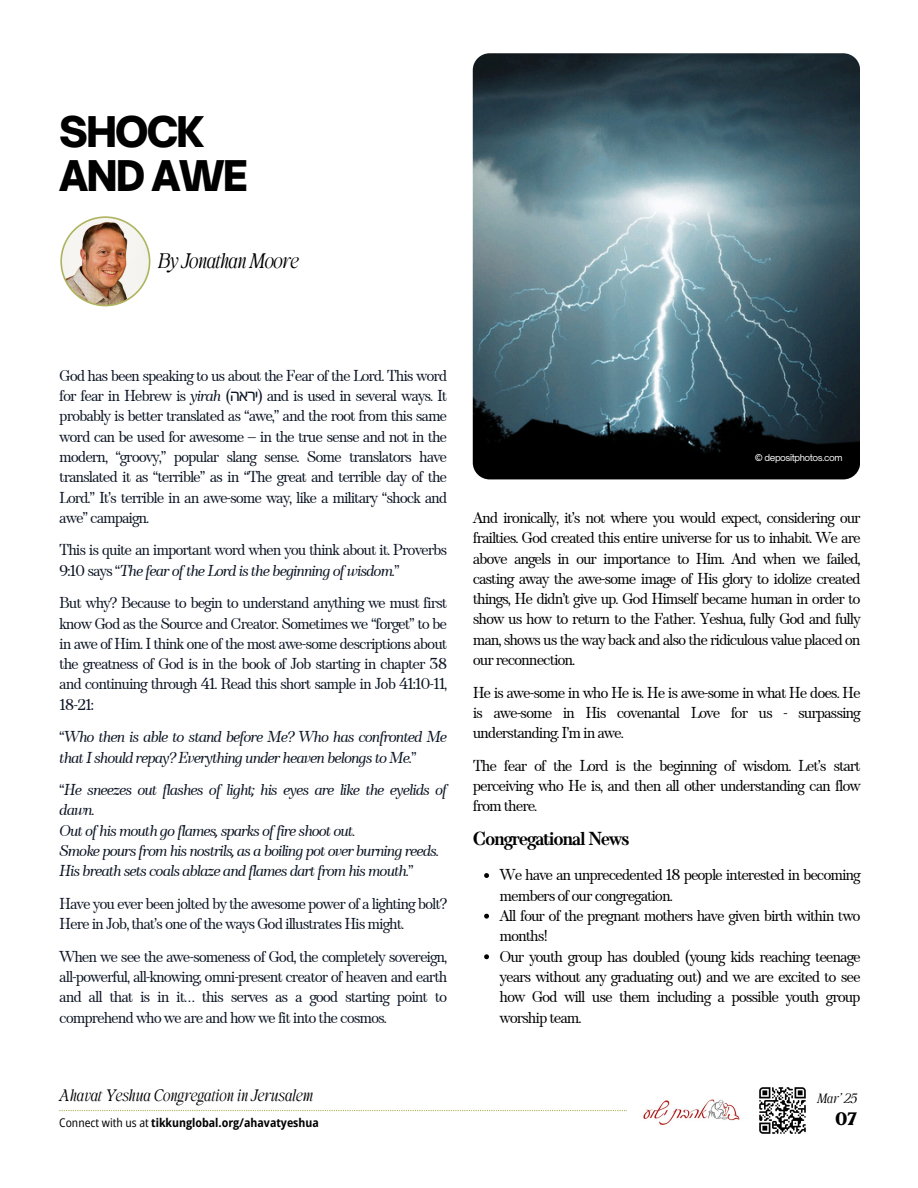
<style>
.page{position:relative;width:918px;height:1188px;background:#fff}
.page>*{position:absolute;margin:0;border:0;box-sizing:border-box;transform-origin:0 0}
.t1{font:900 40.5px/43.8px "Open Sauce One";letter-spacing:-.05em;color:#000}
.t2{font:21px "Behind The Nineties It";letter-spacing:-.02em;color:#000}
.t3{font:700 18.75px "TT Barrels";letter-spacing:-.07em;color:#000}
.t4{font:18px "Behind The Nineties Bd";color:#000}
.t5{font:16.5px "Behind The Nineties It";color:#000}
.t6{font:15.75px/20.2px "TT Barrels";letter-spacing:-.07em;color:#0c1524;text-align:justify}
.t7{font:15.75px/20.2px "TT Barrels";letter-spacing:-.07em;color:#000;text-align:justify}
.t8{font:italic 15.75px/20.2px "TT Barrels";letter-spacing:-.07em;color:#0c1524}
.t9{font:13.5px "Behind The Nineties It";color:#000}
.t10{font:700 semi-condensed 12px "Open Sans";color:#000}
.t11{font:9px "Open Sauce One";letter-spacing:-.05em;color:#fff}
.s1{font-style:italic}
.s2{font-family:"Noto Sans Hebrew"}
.s3{font-style:normal}
.s4{font-weight:400}
</style>
<div class="page">
<svg style="left:59px;top:1110px;width:568px;height:1px"></svg>
<img style="left:643px;top:1099px;width:97px;height:26px">
<img style="left:759px;top:1087px;width:47px;height:47px">
<img style="left:60px;top:216px;width:90px;height:90px">
<svg style="left:484px;top:873px;width:5px;height:5px"></svg>
<svg style="left:484px;top:914px;width:5px;height:5px"></svg>
<svg style="left:484px;top:954px;width:5px;height:5px"></svg>
<img style="left:473px;top:53px;width:387px;height:426px">
<p class="t1" style="left:59px;top:110px;width:190px">SHOCK<br>AND AWE</p>
<h1 class="t2" style="left:158px;top:249px;width:142px">By Jonathan Moore</h1>
<p class="t6" style="left:59px;top:366px;width:390px">God has been speaking to us about the Fear of the Lord. This word for fear in Hebrew is <span class="s1">yirah</span> ( <span class="s2">יראה</span> ( and is used in several ways. It probably is better translated as “awe,” and the root from this same word can be used for awesome – in the true sense and not in the modern, “groovy,” popular slang sense. Some translators have translated it as “terrible” as in “The great and terrible day of the Lord.” It’s terrible in an awe-some way, like a military “shock and awe” campaign.</p>
<p class="t6" style="left:59px;top:541px;width:390px">This is quite an important word when you think about it. Proverbs<br>9:10 says “<span class="s1">The fear of the Lord is the beginning of wisdom.</span>”</p>
<p class="t6" style="left:59px;top:594px;width:390px">But why? Because to begin to understand anything we must first know God as the Source and Creator. Sometimes we “forget” to be in awe of Him. I think one of the most awe-some descriptions about the greatness of God is in the book of Job starting in chapter 38 and continuing through 41. Read this short sample in Job 41:10-11, 18-21:</p>
<h4 class="t8" style="left:59px;top:728px;width:390px"><span class="s3">“</span>Who then is able to stand before Me? Who has confronted Me that I should repay? Everything under heaven belongs to Me.<span class="s3">”</span></h4>
<h4 class="t8" style="left:59px;top:781px;width:390px"><span class="s3">“</span>He sneezes out flashes of light; his eyes are like the eyelids of dawn.<br>Out of his mouth go flames, sparks of fire shoot out.<br>Smoke pours from his nostrils, as a boiling pot over burning reeds.<br>His breath sets coals ablaze and flames dart from his mouth.<span class="s3">”</span></h4>
<h4 class="t6" style="left:59px;top:894px;width:390px">Have you ever been jolted by the awesome power of a lighting bolt?<br>Here in Job, that’s one of the ways God illustrates His might.</h4>
<h3 class="t6" style="left:59px;top:947px;width:390px">When we see the awe-someness of God, the completely sovereign, all-powerful, all-knowing, omni-present creator of heaven and earth and all that is in it… this serves as a good starting point to comprehend who we are and how we fit into the cosmos.</h3>
<h6 class="t11" style="left:755px;top:452px;width:89px">© depositphotos.com</h6>
<h2 class="t7" style="left:473px;top:508px;width:390px">And ironically, it’s not where you would expect, considering our frailties. God created this entire universe for us to inhabit. We are above angels in our importance to Him. And when we failed, casting away the awe-some image of His glory to idolize created things, He didn’t give up. God Himself became human in order to show us how to return to the Father. Yeshua, fully God and fully man, shows us the way back and also the ridiculous value placed on our reconnection.</h2>
<h4 class="t7" style="left:473px;top:683px;width:390px">He is awe-some in who He is. He is awe-some in what He does. He is awe-some in His covenantal Love for us - surpassing understanding. I’m in awe.</h4>
<h4 class="t7" style="left:473px;top:756px;width:390px">The fear of the Lord is the beginning of wisdom. Let’s start perceiving who He is, and then all other understanding can flow from there.</h4>
<h4 class="t3" style="left:473px;top:828px;width:159px">Congregational News</h4>
<h4 class="t7" style="left:500px;top:866px;width:363px">We have an unprecedented 18 people interested in becoming members of our congregation.</h4>
<h4 class="t7" style="left:500px;top:906px;width:363px">All four of the pregnant mothers have given birth within two months!</h4>
<h4 class="t7" style="left:500px;top:947px;width:363px">Our youth group has doubled (young kids reaching teenage years without any graduating out) and we are excited to see how God will use them including a possible youth group worship team.</h4>
<p class="t5" style="left:59px;top:1085px;width:255px">Ahavat Yeshua Congregation in Jerusalem</p>
<p class="t10" style="left:59px;top:1114px;width:261px"><span class="s4">Connect with us at</span> tikkunglobal.org/ahavatyeshua</p>
<p class="t9" style="left:818px;top:1091px;width:41px">Mar’ 25</p>
<p class="t4" style="left:836px;top:1105px;width:23px">07</p>
</div>
